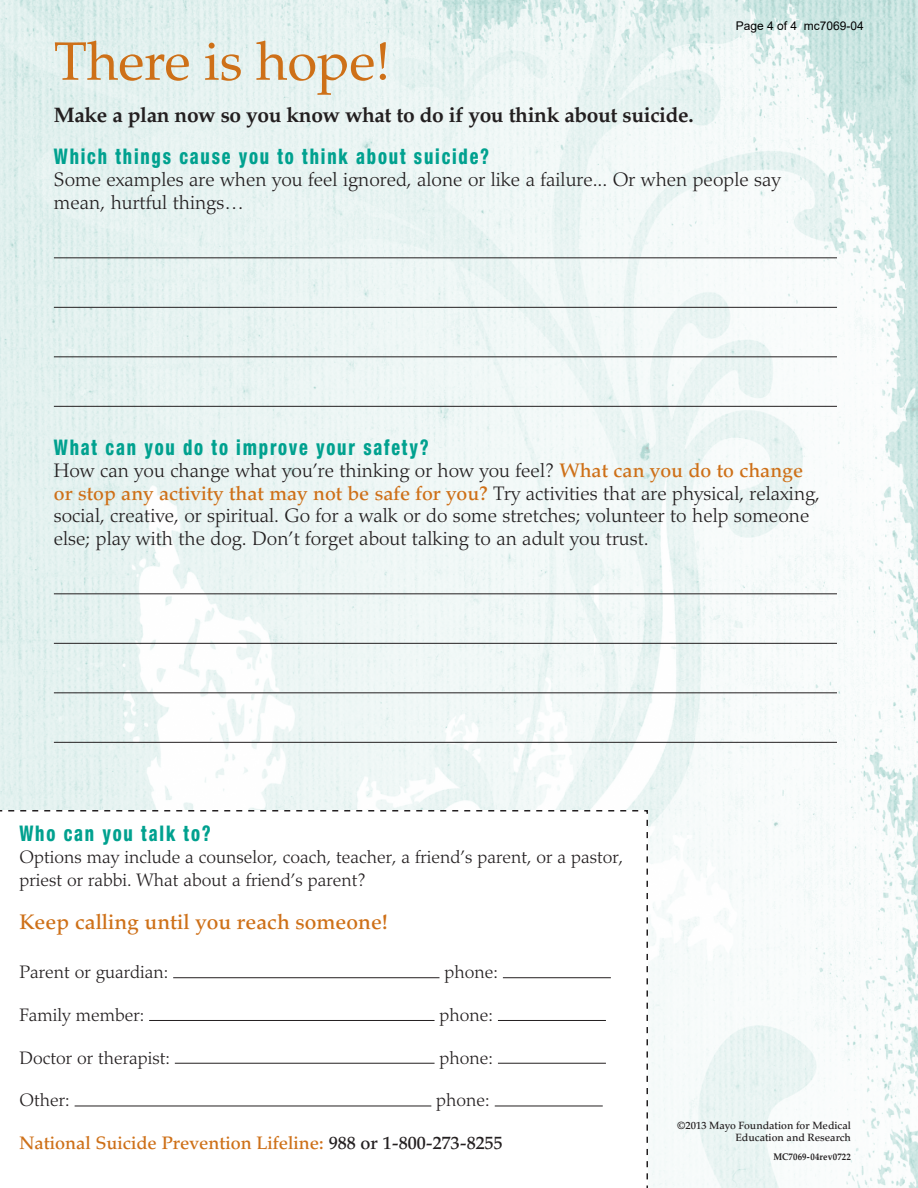
<style>
.page{position:relative;width:918px;height:1188px;background:#fff}
.page>*{position:absolute;margin:0;border:0;box-sizing:border-box;transform-origin:0 0}
.H1_C{font:54px "Palatino LT Std";color:#ce7018}
.H3_B{font:800 condensed 21.6px "Helvetica Neue LT Std";letter-spacing:.1em;color:#00a18f;scale:.83 1}
.Body{font:700 21px "Palatino LT Std";letter-spacing:-.02em;color:#231f20}
.Body-2{font:500 21px "Palatino LT Std";color:#ce7018}
.Body-3{font:300 19.5px/22.5px "Palatino LT Std";color:#231f20}
.Body-4{font:300 18px/22.5px "Palatino LT Std";color:#231f20}
.Body-5{font:500 18px "Palatino LT Std";color:#ce7018}
.t1{font:12px "Arial";color:#000}
.t2{font:500 10.5px/12px "Palatino LT Std";color:#231f20;text-align:right}
.MC_Number{font:700 9.75px "Palatino LT Std";letter-spacing:.02em;color:#231f20;scale:.9 1}
.s1{font-weight:500;color:#ce7018}
.s2{color:#231f20}
</style>
<div class="page">
<img style="left:0;top:0;width:918px;height:1188px">
<hr style="left:54px;top:257px;width:783px;height:1px;background:#231f20">
<hr style="left:54px;top:307px;width:783px;height:1px;background:#231f20">
<hr style="left:54px;top:356px;width:783px;height:1px;background:#231f20">
<hr style="left:54px;top:406px;width:783px;height:1px;background:#231f20">
<hr style="left:54px;top:593px;width:783px;height:1px;background:#231f20">
<hr style="left:54px;top:643px;width:783px;height:1px;background:#231f20">
<hr style="left:54px;top:692px;width:783px;height:1px;background:#231f20">
<hr style="left:54px;top:742px;width:783px;height:1px;background:#231f20">
<svg style="left:0;top:809px;width:649px;height:379px"></svg>
<hr style="left:173px;top:977px;width:266px;height:1px;background:#231f20">
<hr style="left:503px;top:977px;width:108px;height:1px;background:#231f20">
<hr style="left:149px;top:1020px;width:286px;height:1px;background:#231f20">
<hr style="left:498px;top:1020px;width:108px;height:1px;background:#231f20">
<hr style="left:175px;top:1063px;width:260px;height:1px;background:#231f20">
<hr style="left:498px;top:1063px;width:108px;height:1px;background:#231f20">
<hr style="left:75px;top:1106px;width:356px;height:1px;background:#231f20">
<hr style="left:495px;top:1106px;width:108px;height:1px;background:#231f20">
<p class="t1" style="left:736px;top:17px;width:130px">Page 4 of 4 mc7069-04</p>
<p class="H1_C" style="left:54px;top:30px;width:338px">There is hope!</p>
<p class="Body" style="left:54px;top:103px;width:641px">Make a plan now so you know what to do if you think about suicide.</p>
<p class="H3_B" style="left:54px;top:143px;width:526px">Which things cause you to think about suicide?</p>
<p class="Body-3" style="left:54px;top:169px;width:728px">Some examples are when you feel ignored, alone or like a failure... Or when people say mean, hurtful things…</p>
<p class="H3_B" style="left:54px;top:434px;width:453px">What can you do to improve your safety?</p>
<p class="Body-3" style="left:54px;top:460px;width:768px">How can you change what you’re thinking or how you feel? <span class="s1">What can you do to change or stop any activity that may not be safe for you?</span> Try activities that are physical, relaxing, social, creative, or spiritual. Go for a walk or do some stretches; volunteer to help someone else; play with the dog. Don’t forget about talking to an adult you trust.</p>
<p class="H3_B" style="left:20px;top:820px;width:232px">Who can you talk to?</p>
<p class="Body-4" style="left:20px;top:846px;width:605px">Options may include a counselor, coach, teacher, a friend’s parent, or a pastor, priest or rabbi. What about a friend’s parent?</p>
<p class="Body-2" style="left:20px;top:909px;width:370px">Keep calling until you reach someone!</p>
<p class="Body-4" style="left:20px;top:961px;width:150px">Parent or guardian:</p>
<p class="Body-4" style="left:444px;top:961px;width:55px">phone:</p>
<p class="Body-4" style="left:20px;top:1004px;width:126px">Family member:</p>
<p class="Body-4" style="left:439px;top:1004px;width:55px">phone:</p>
<p class="Body-4" style="left:20px;top:1047px;width:152px">Doctor or therapist:</p>
<p class="Body-4" style="left:439px;top:1047px;width:55px">phone:</p>
<p class="Body-4" style="left:20px;top:1089px;width:52px">Other:</p>
<p class="Body-4" style="left:436px;top:1089px;width:55px">phone:</p>
<p class="Body-5" style="left:20px;top:1132px;width:485px">National Suicide Prevention Lifeline: <span class="s2">988 or 1-800-273-8255</span></p>
<p class="t2" style="left:677px;top:1119px;width:175px">©2013 Mayo Foundation for Medical<br>Education and Research</p>
<p class="MC_Number" style="left:773px;top:1151px;width:88px">MC7069-04rev0722</p>
</div>
